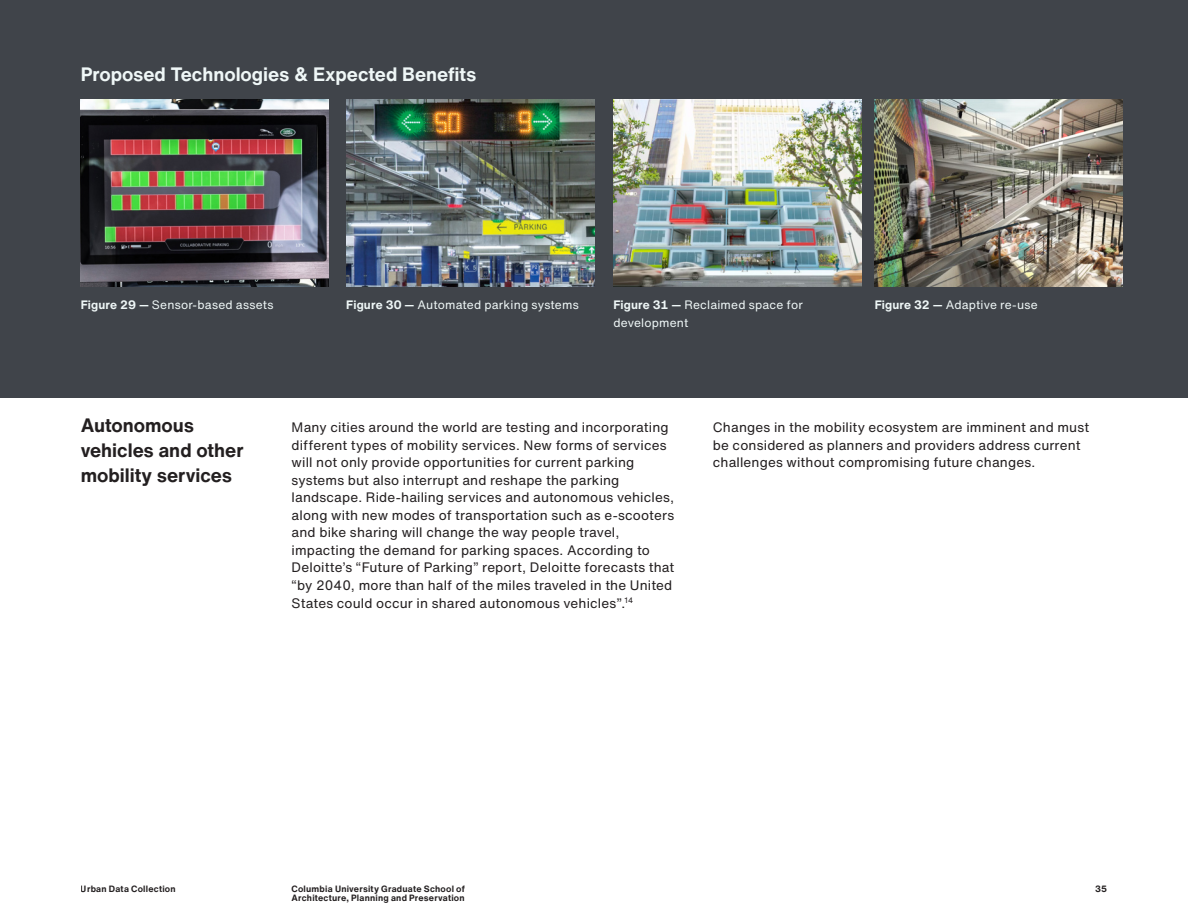
<style>
.page{position:relative;width:1188px;height:918px;background:#fff}
.page>*{position:absolute;margin:0;border:0;box-sizing:border-box;transform-origin:0 0}
.Head_4{font:700 19.05px/24.8px "Helvetica Now Text";color:#231f20}
.Graphic_Title{font:700 19.05px "Helvetica Now Text";color:#eff7f7}
.Head_4-2{font:13.5px/17.5px "Helvetica Now Text";letter-spacing:.01em;color:#231f20}
.t1{font:12px/17.5px "Helvetica Now Text";letter-spacing:.015em;color:#eff7f7}
.t2{font:700 9px "Helvetica Now Text";letter-spacing:.025em;color:#231f20}
.s1{font-weight:700}
</style>
<div class="page">
<div style="left:0;top:0;width:1188px;height:397px;background:#40444a"></div>
<img style="left:81px;top:100px;width:248px;height:187px">
<img style="left:347px;top:100px;width:248px;height:187px">
<img style="left:613px;top:100px;width:248px;height:187px">
<img style="left:874px;top:100px;width:249px;height:187px">
<p class="Graphic_Title" style="left:81px;top:60px;width:397px">Proposed Technologies &amp; Expected Benefits</p>
<p class="t1" style="left:81px;top:296px;width:194px"><span class="s1">Figure 29 —</span> Sensor-based assets</p>
<p class="t1" style="left:346px;top:296px;width:234px"><span class="s1">Figure 30 —</span> Automated parking systems</p>
<p class="t1" style="left:613px;top:296px;width:191px"><span class="s1">Figure 31 —</span> Reclaimed space for development</p>
<p class="t1" style="left:875px;top:296px;width:165px"><span class="s1">Figure 32 —</span> Adaptive re-use</p>
<p class="Head_4" style="left:81px;top:412px;width:164px">Autonomous vehicles and other mobility services</p>
<p class="Head_4-2" style="left:292px;top:418px;width:384px">Many cities around the world are testing and incorporating different types of mobility services. New forms of services will not only provide opportunities for current parking systems but also interrupt and reshape the parking landscape. Ride-hailing services and autonomous vehicles, along with new modes of transportation such as e-scooters and bike sharing will change the way people travel, impacting the demand for parking spaces. According to Deloitte’s “Future of Parking” report, Deloitte forecasts that “by 2040, more than half of the miles traveled in the United States could occur in shared autonomous vehicles”.<sup>14</sup></p>
<p class="Head_4-2" style="left:713px;top:418px;width:378px">Changes in the mobility ecosystem are imminent and must be considered as planners and providers address current challenges without compromising future changes.</p>
<p class="t2" style="left:81px;top:882px;width:96px">Urban Data Collection</p>
<p class="t2" style="left:292px;top:882px;width:175px">Columbia University Graduate School of</p>
<p class="t2" style="left:1095px;top:882px;width:13px">35</p>
<p class="t2" style="left:292px;top:891px;width:175px">Architecture, Planning and Preservation</p>
</div>
